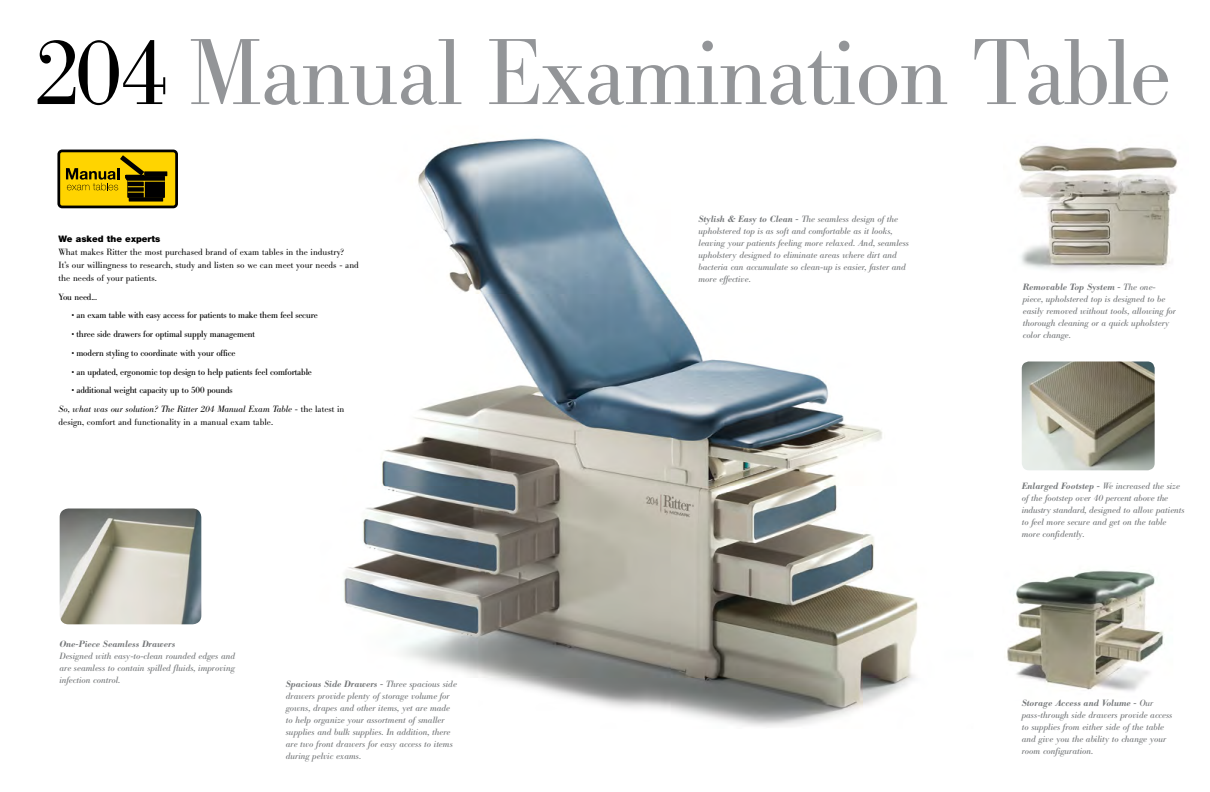
<style>
.page{position:relative;width:1210px;height:792px;background:#fff}
.page>*{position:absolute;margin:0;border:0;box-sizing:border-box;transform-origin:0 0}
.t1{font:300 92px "Bodoni BE";letter-spacing:-.02em;color:#939598}
.t2{font:italic 9px/12px "Bodoni BE";color:#737678}
.t3{font:300 9px/13px "Bodoni BE";color:#000}
.t4{font:9px "Bodoni BE";letter-spacing:-.015em;color:#000}
.t5{font:italic 300 9px/18.8px "Bodoni BE";color:#000}
.s1{color:#000}
.s2{font-family:"Helvetica Neue LT Std";font-weight:900}
.s3{font-weight:400;font-style:normal}
.s4{font-style:normal}
.s5{font-weight:500}
</style>
<div class="page">
<img style="left:1006px;top:570px;width:158px;height:121px">
<img style="left:343px;top:138px;width:576px;height:589px">
<div style="left:57px;top:150px;width:121px;height:58px;background:#000;border-radius:5px"></div>
<div style="left:60px;top:152px;width:115px;height:54px;background:#ffd400;border-radius:2px"></div>
<div style="left:144px;top:171px;width:23px;height:5px;background:#000"></div>
<svg style="left:66px;top:155px;width:99px;height:47px"></svg>
<img style="left:1018px;top:145px;width:159px;height:125px">
<img style="left:60px;top:508px;width:141px;height:116px">
<img style="left:1021px;top:362px;width:133px;height:108px">
<p class="t1" style="left:34px;top:20px;width:1138px"><span class="s1">204</span> Manual Examination Table</p>
<p class="t3" style="left:59px;top:233px;width:302px"><span class="s2">We asked the experts<br></span>What makes Ritter the most purchased brand of exam tables in the industry?<br>It’s our willingness to research, study and listen so we can meet your needs - and the needs of your patients.</p>
<p class="t4" style="left:59px;top:292px;width:40px">You need...</p>
<p class="t4" style="left:72px;top:310px;width:247px">• an exam table with easy access for patients to make them feel secure</p>
<p class="t4" style="left:72px;top:329px;width:185px">• three side drawers for optimal supply management</p>
<p class="t4" style="left:72px;top:348px;width:165px">• modern styling to coordinate with your office</p>
<p class="t4" style="left:72px;top:367px;width:242px">• an updated, ergonomic top design to help patients feel comfortable</p>
<p class="t5" style="left:59px;top:381px;width:287px;text-indent:13px"><span class="s3">• additional weight capacity up to 500 pounds<br></span>So, what was our solution? The Ritter 204 Manual Exam Table <span class="s4">- the latest in</span></p>
<p class="t3" style="left:59px;top:416px;width:216px">design, comfort and functionality in a manual exam table.</p>
<p class="t2" style="left:59px;top:638px;width:177px"><span class="s5">One-Piece Seamless Drawers<br></span>Designed with easy-to-clean rounded edges and are seamless to contain spilled fluids, improving infection control.</p>
<p class="t2" style="left:286px;top:678px;width:173px"><span class="s5">Spacious Side Drawers -</span> Three spacious side drawers provide plenty of storage volume for gowns, drapes and other items, yet are made to help organize your assortment of smaller supplies and bulk supplies. In addition, there are two front drawers for easy access to items during pelvic exams.</p>
<p class="t2" style="left:698px;top:214px;width:212px"><span class="s5">Stylish &amp; Easy to Clean -</span> The seamless design of the upholstered top is as soft and comfortable as it looks, leaving your patients feeling more relaxed. And, seamless upholstery designed to eliminate areas where dirt and bacteria can accumulate so clean-up is easier, faster and more effective.</p>
<p class="t2" style="left:1022px;top:281px;width:155px"><span class="s5">Removable Top System -</span> The one&shy;piece, upholstered top is designed to be easily removed without tools, allowing for thorough cleaning or a quick upholstery color change.</p>
<p class="t2" style="left:1021px;top:480px;width:164px"><span class="s5">Enlarged Footstep -</span> We increased the size of the footstep over 40 percent above the industry standard, designed to allow patients to feel more secure and get on the table more confidently.</p>
<p class="t2" style="left:1021px;top:697px;width:152px"><span class="s5">Storage Access and Volume -</span> Our pass-through side drawers provide access to supplies from either side of the table and give you the ability to change your room configuration.</p>
</div>
